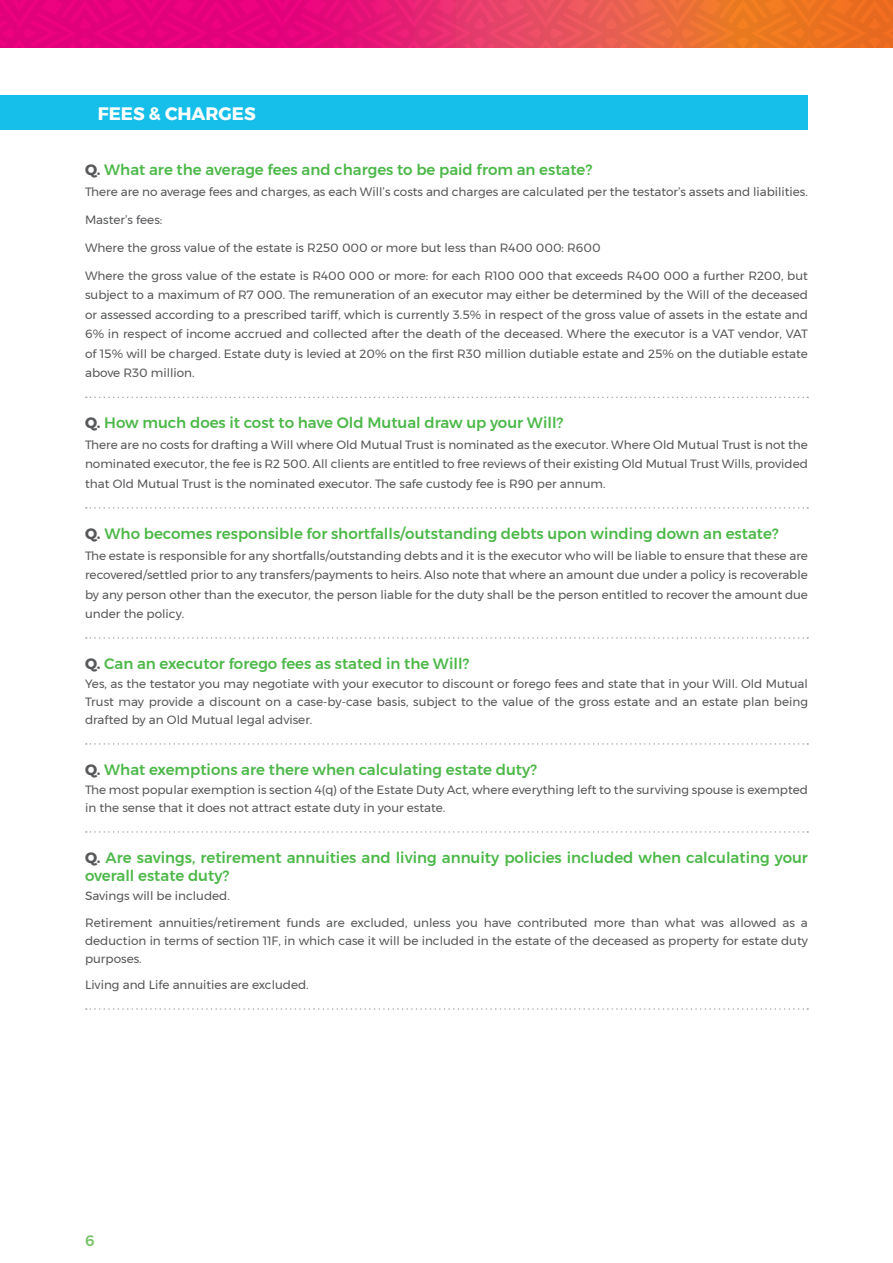
<style>
.page{position:relative;width:893px;height:1263px;background:#fff}
.page>*{position:absolute;margin:0;border:0;box-sizing:border-box;transform-origin:0 0}
.green_heading{font:700 18px "Montserrat";color:#fff}
.green_heading-2{font:500 15px/18px "Montserrat";color:#4cb848}
.t1{font:500 15px "Montserrat";color:#76c266}
.body_line{font:12px/19.5px "Montserrat";color:#57585a;text-align:justify}
.s1{font-weight:700;color:#57585a}
</style>
<div class="page">
<svg style="left:0;top:0;width:893px;height:47px;background:#e8355d"></svg>
<div style="left:0;top:96px;width:808px;height:34px;background:#15bfe9"></div>
<svg style="left:86px;top:397px;width:722px;height:1px"></svg>
<svg style="left:86px;top:507px;width:722px;height:2px"></svg>
<svg style="left:86px;top:637px;width:722px;height:2px"></svg>
<svg style="left:86px;top:743px;width:722px;height:2px"></svg>
<svg style="left:86px;top:831px;width:722px;height:2px"></svg>
<svg style="left:86px;top:1008px;width:722px;height:2px"></svg>
<p class="green_heading" style="left:98px;top:99px;width:159px">FEES &amp; CHARGES</p>
<p class="green_heading-2" style="left:85px;top:161px;width:509px"><span class="s1">Q.</span> What are the average fees and charges to be paid from an estate?</p>
<p class="body_line" style="left:85px;top:182px;width:724px">There are no average fees and charges, as each Will’s costs and charges are calculated per the testator’s assets and liabilities.</p>
<p class="body_line" style="left:85px;top:210px;width:79px">Master’s fees:</p>
<p class="body_line" style="left:85px;top:238px;width:517px">Where the gross value of the estate is R250 000 or more but less than R400 000: R600</p>
<p class="body_line" style="left:85px;top:266px;width:724px">Where the gross value of the estate is R400 000 or more: for each R100 000 that exceeds R400 000 a further R200, but subject to a maximum of R7 000. The remuneration of an executor may either be determined by the Will of the deceased or assessed according to a prescribed tariff, which is currently 3.5% in respect of the gross value of assets in the estate and 6% in respect of income accrued and collected after the death of the deceased. Where the executor is a VAT vendor, VAT of 15% will be charged. Estate duty is levied at 20% on the first R30 million dutiable estate and 25% on the dutiable estate above R30 million.</p>
<p class="green_heading-2" style="left:85px;top:414px;width:480px"><span class="s1">Q.</span> How much does it cost to have Old Mutual draw up your Will?</p>
<p class="body_line" style="left:85px;top:435px;width:724px">There are no costs for drafting a Will where Old Mutual Trust is nominated as the executor. Where Old Mutual Trust is not the nominated executor, the fee is R2 500. All clients are entitled to free reviews of their existing Old Mutual Trust Wills, provided that Old Mutual Trust is the nominated executor. The safe custody fee is R90 per annum.</p>
<p class="green_heading-2" style="left:85px;top:524px;width:695px"><span class="s1">Q.</span> Who becomes responsible for shortfalls/outstanding debts upon winding down an estate?</p>
<p class="body_line" style="left:85px;top:545px;width:724px">The estate is responsible for any shortfalls/outstanding debts and it is the executor who will be liable to ensure that these are recovered/settled prior to any transfers/payments to heirs. Also note that where an amount due under a policy is recoverable by any person other than the executor, the person liable for the duty shall be the person entitled to recover the amount due under the policy.</p>
<p class="green_heading-2" style="left:85px;top:654px;width:386px"><span class="s1">Q.</span> Can an executor forego fees as stated in the Will?</p>
<p class="body_line" style="left:85px;top:675px;width:724px;line-height:18px">Yes, as the testator you may negotiate with your executor to discount or forego fees and state that in your Will. Old Mutual Trust may provide a discount on a case-by-case basis, subject to the value of the gross estate and an estate plan being drafted by an Old Mutual legal adviser.</p>
<p class="green_heading-2" style="left:85px;top:760px;width:453px"><span class="s1">Q.</span> What exemptions are there when calculating estate duty?</p>
<p class="body_line" style="left:85px;top:781px;width:724px;line-height:18px">The most popular exemption is section 4(q) of the Estate Duty Act, where everything left to the surviving spouse is exempted in the sense that it does not attract estate duty in your estate.</p>
<p class="green_heading-2" style="left:85px;top:848px;width:724px"><span class="s1">Q.</span> Are savings, retirement annuities and living annuity policies included when calculating your overall estate duty?</p>
<p class="body_line" style="left:85px;top:886px;width:146px">Savings will be included.</p>
<p class="body_line" style="left:85px;top:913px;width:724px;line-height:18px">Retirement annuities/retirement funds are excluded, unless you have contributed more than what was allowed as a deduction in terms of section 11F, in which case it will be included in the estate of the deceased as property for estate duty purposes.</p>
<p class="body_line" style="left:85px;top:975px;width:225px">Living and Life annuities are excluded.</p>
<p class="t1" style="left:85px;top:1229px;width:11px">6</p>
</div>
